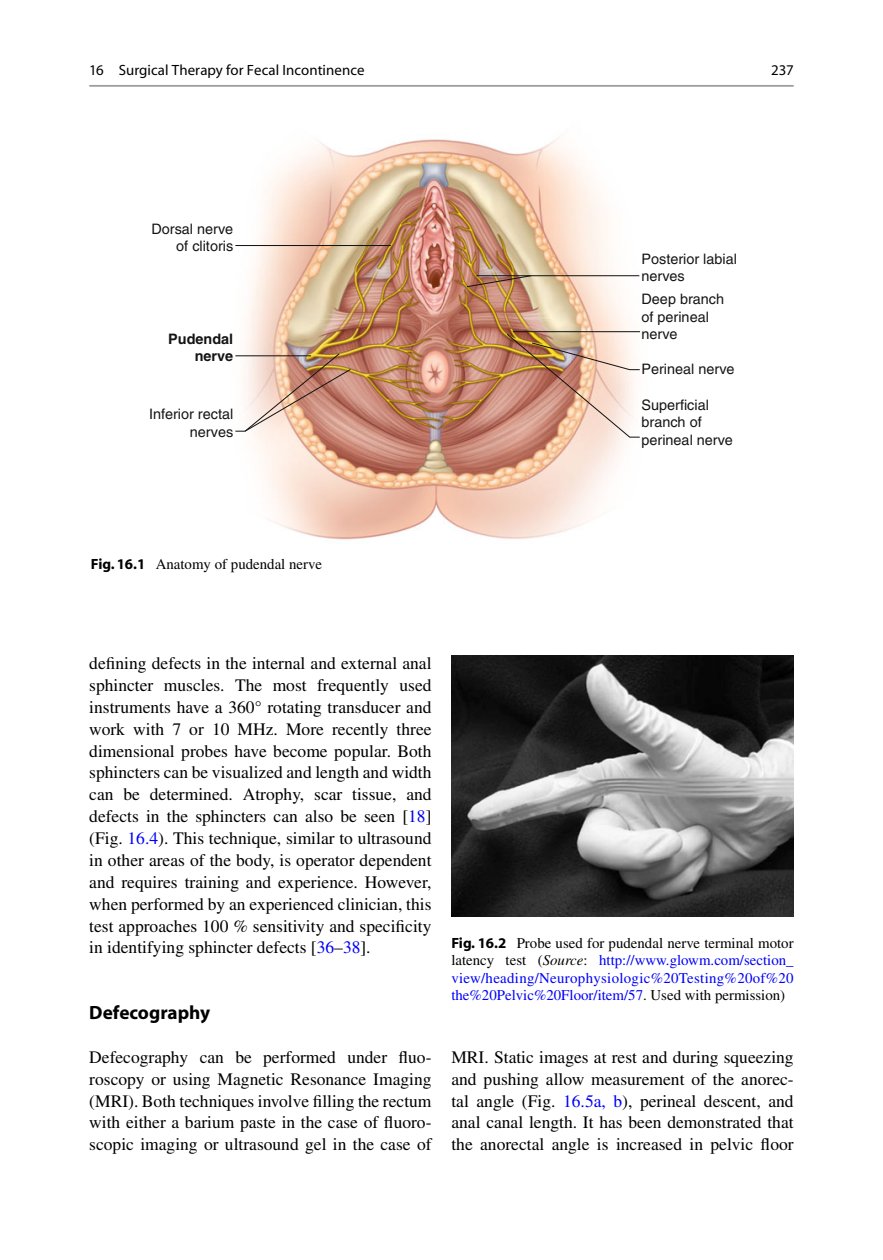
<style>
.page{position:relative;width:883px;height:1260px;background:#fff}
.page>*{position:absolute;margin:0;border:0;box-sizing:border-box;transform-origin:0 0}
.t1{font:700 19.25px "Pknjhv Rfrxcv Myriad";color:#000}
.t2{font:17.5px/21.9px "Gxbjbh Gxdlmq Times";color:#000;text-align:justify}
.t3{font:14.88px/17.5px "Gxbjbh Gxdlmq Times";color:#0000fa;text-align:justify}
.t4{font:14.88px "Vpldrv Frsstj Myriad";letter-spacing:.005em;color:#000}
.t5{font:14.88px "Gxbjbh Gxdlmq Times";color:#000}
.t6{font:14.53px/17.3px "Vwqjph Gvmrkv Helvetica";color:#131413}
.t7{font:700 14.53px/17.3px "Bxmrfr Rrdmsy Helvetica";color:#131413;text-align:right}
.s1{font-family:"Pknjhv Rfrxcv Myriad";font-weight:700}
.s2{color:#0000fa}
.s3{font-family:"Pknjhv Rfrxcv Myriad";font-weight:700;color:#000}
.s4{color:#000}
.s5{font-family:"Ltbdvg Vrhcpg Times";font-style:italic;color:#000}
</style>
<div class="page">
<img style="left:246px;top:139px;width:395px;height:401px">
<hr style="left:476px;top:275px;width:163px;height:1px;background:#131413">
<svg style="left:466px;top:275px;width:66px;height:13px"></svg>
<hr style="left:513px;top:331px;width:127px;height:1px;background:#131413">
<img style="left:506px;top:333px;width:135px;height:105px">
<img style="left:235px;top:352px;width:117px;height:81px">
<hr style="left:235px;top:245px;width:156px;height:1px;background:#131413">
<img style="left:451px;top:656px;width:343px;height:260px">
<hr style="left:89px;top:85px;width:705px;height:2px;background:#9c9c9c">
<p class="t4" style="left:89px;top:64px;width:277px">16 Surgical Therapy for Fecal Incontinence</p>
<p class="t6" style="left:151px;top:221px;width:83px;text-align:right">Dorsal nerve of clitoris</p>
<p class="t7" style="left:168px;top:331px;width:66px">Pudendal nerve</p>
<p class="t6" style="left:149px;top:407px;width:86px;text-align:right">Inferior rectal nerves</p>
<p class="t5" style="left:91px;top:559px;width:233px"><span class="s1">Fig. 16.1</span> Anatomy of pudendal nerve</p>
<p class="t4" style="left:771px;top:64px;width:24px">237</p>
<p class="t6" style="left:642px;top:252px;width:97px">Posterior labial nerves</p>
<p class="t6" style="left:642px;top:292px;width:84px">Deep branch of perineal nerve</p>
<p class="t6" style="left:642px;top:362px;width:95px">Perineal nerve</p>
<p class="t6" style="left:642px;top:398px;width:93px">Superficial branch of perineal nerve</p>
<p class="t2" style="left:89px;top:654px;width:344px">defining defects in the internal and external anal sphincter muscles. The most frequently used instruments have a 360° rotating transducer and work with 7 or 10 MHz. More recently three dimensional probes have become popular. Both sphincters can be visualized and length and width can be determined. Atrophy, scar tissue, and defects in the sphincters can also be seen [ <span class="s2">18</span> ] (Fig. <span class="s2">16.4</span> ). This technique, similar to ultrasound in other areas of the body, is operator dependent and requires training and experience. However, when performed by an experienced clinician, this test approaches 100 % sensitivity and specificity in identifying sphincter defects [ <span class="s2">36</span> – <span class="s2">38</span> ].</p>
<p class="t3" style="left:451px;top:935px;width:344px"><span class="s3">Fig. 16.2</span> <span class="s4">Probe used for pudendal nerve terminal motor latency test (</span> <span class="s5">Source</span> <span class="s4">:</span> http://www.glowm.com/section_ view/heading/Neurophysiologic%20Testing%20of%20 the%20Pelvic%20Floor/item/57<span class="s4">. Used with permission)</span></p>
<p class="t1" style="left:89px;top:1005px;width:122px">Defecography</p>
<p class="t2" style="left:89px;top:1048px;width:344px">Defecography can be performed under fluo&shy;roscopy or using Magnetic Resonance Imaging (MRI). Both techniques involve filling the rectum with either a barium paste in the case of fluoro&shy;scopic imaging or ultrasound gel in the case of</p>
<p class="t2" style="left:451px;top:1048px;width:344px">MRI. Static images at rest and during squeezing and pushing allow measurement of the anorec&shy;tal angle (Fig. <span class="s2">16.5a, b</span> ), perineal descent, and anal canal length. It has been demonstrated that the anorectal angle is increased in pelvic floor</p>
</div>
